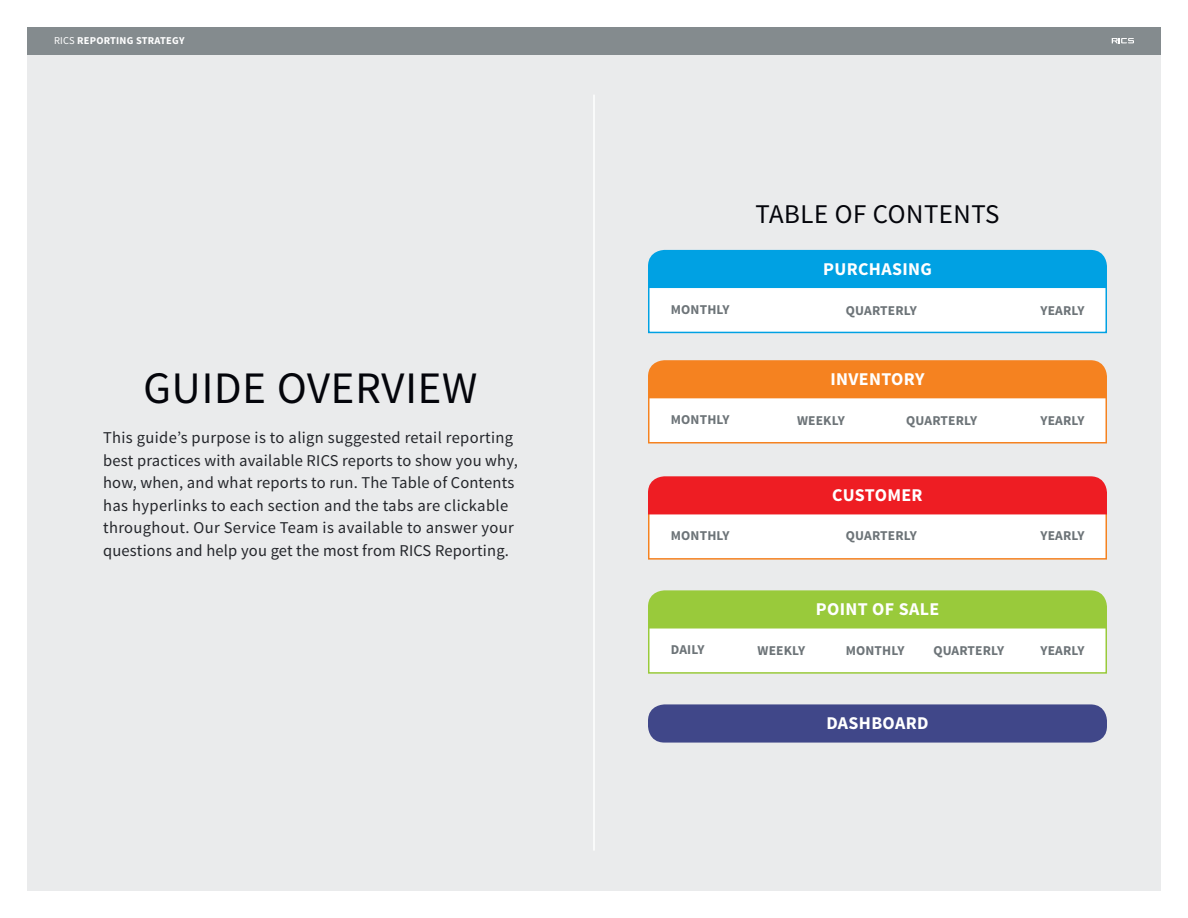
<style>
.page{position:relative;width:1188px;height:918px;background:#fff}
.page>*{position:absolute;margin:0;border:0;box-sizing:border-box;transform-origin:0 0}
.Headline{font:45px "Source Sans Pro";letter-spacing:.02em;color:#04050b}
.Headline-2{font:27px "Source Sans Pro";letter-spacing:.02em;color:#04050b}
.t1{font:700 18px "Source Sans Pro";letter-spacing:.02em;color:#fff}
.Body{font:16.5px/22.5px "Source Sans Pro";letter-spacing:.01em;color:#24262b}
.Body-2{font:700 13.5px "Source Sans Pro";letter-spacing:.01em;color:#6d7478}
.t2{font:700 10.5px "Source Sans Pro";letter-spacing:.02em;color:#fff}
.s1{font-weight:400}
</style>
<div class="page">
<div style="left:27px;top:54px;width:1134px;height:837px;background:#eaebec"></div>
<div style="left:648px;top:280px;width:459px;height:53px;background:#fff;border:2px solid #00a1e3"></div>
<div style="left:648px;top:391px;width:459px;height:52px;background:#fff;border:2px solid #f58220"></div>
<div style="left:648px;top:507px;width:459px;height:53px;background:#fff;border:2px solid #f58220"></div>
<div style="left:648px;top:621px;width:459px;height:53px;background:#fff;border:2px solid #99ca3b"></div>
<div style="left:648px;top:360px;width:459px;height:38px;background:#f58220"></div>
<div style="left:648px;top:704px;width:459px;height:39px;background:#404789;border-radius:16px"></div>
<div style="left:648px;top:250px;width:459px;height:38px;background:#00a1e3"></div>
<div style="left:648px;top:476px;width:459px;height:38px;background:#ee1d23"></div>
<div style="left:648px;top:590px;width:459px;height:39px;background:#99ca3b"></div>
<hr style="left:593px;top:95px;width:2px;height:756px;background:#fff">
<div style="left:27px;top:27px;width:1134px;height:27px;background:#848b8e"></div>
<svg style="left:1112px;top:38px;width:22px;height:5px"></svg>
<p class="t2" style="left:54px;top:34px;width:132px"><span class="s1">RICS</span> REPORTING STRATEGY</p>
<p class="Headline-2" style="left:755px;top:197px;width:246px">TABLE OF CONTENTS</p>
<p class="Body-2" style="left:671px;top:301px;width:60px">MONTHLY</p>
<p class="t1" style="left:823px;top:257px;width:110px">PURCHASING</p>
<p class="Body-2" style="left:846px;top:301px;width:72px">QUARTERLY</p>
<p class="Headline" style="left:144px;top:360px;width:335px">GUIDE OVERVIEW</p>
<p class="t1" style="left:831px;top:368px;width:95px">INVENTORY</p>
<p class="Body" style="left:103px;top:427px;width:416px">This guide’s purpose is to align suggested retail reporting best practices with available RICS reports to show you why, how, when, and what reports to run. The Table of Contents has hyperlinks to each section and the tabs are clickable throughout. Our Service Team is available to answer your questions and help you get the most from RICS Reporting.</p>
<p class="Body-2" style="left:671px;top:411px;width:60px">MONTHLY</p>
<p class="Body-2" style="left:671px;top:526px;width:60px">MONTHLY</p>
<p class="Body-2" style="left:797px;top:412px;width:49px">WEEKLY</p>
<p class="Body-2" style="left:906px;top:412px;width:72px">QUARTERLY</p>
<p class="t1" style="left:832px;top:484px;width:92px">CUSTOMER</p>
<p class="Body-2" style="left:846px;top:527px;width:72px">QUARTERLY</p>
<p class="t1" style="left:816px;top:598px;width:125px">POINT OF SALE</p>
<p class="Body-2" style="left:1040px;top:301px;width:46px">YEARLY</p>
<p class="Body-2" style="left:1040px;top:412px;width:46px">YEARLY</p>
<p class="Body-2" style="left:1040px;top:527px;width:46px">YEARLY</p>
<p class="Body-2" style="left:671px;top:641px;width:35px">DAILY</p>
<p class="Body-2" style="left:758px;top:642px;width:49px">WEEKLY</p>
<p class="Body-2" style="left:846px;top:642px;width:60px">MONTHLY</p>
<p class="Body-2" style="left:933px;top:642px;width:72px">QUARTERLY</p>
<p class="Body-2" style="left:1040px;top:642px;width:46px">YEARLY</p>
<p class="t1" style="left:826px;top:712px;width:104px">DASHBOARD</p>
</div>
